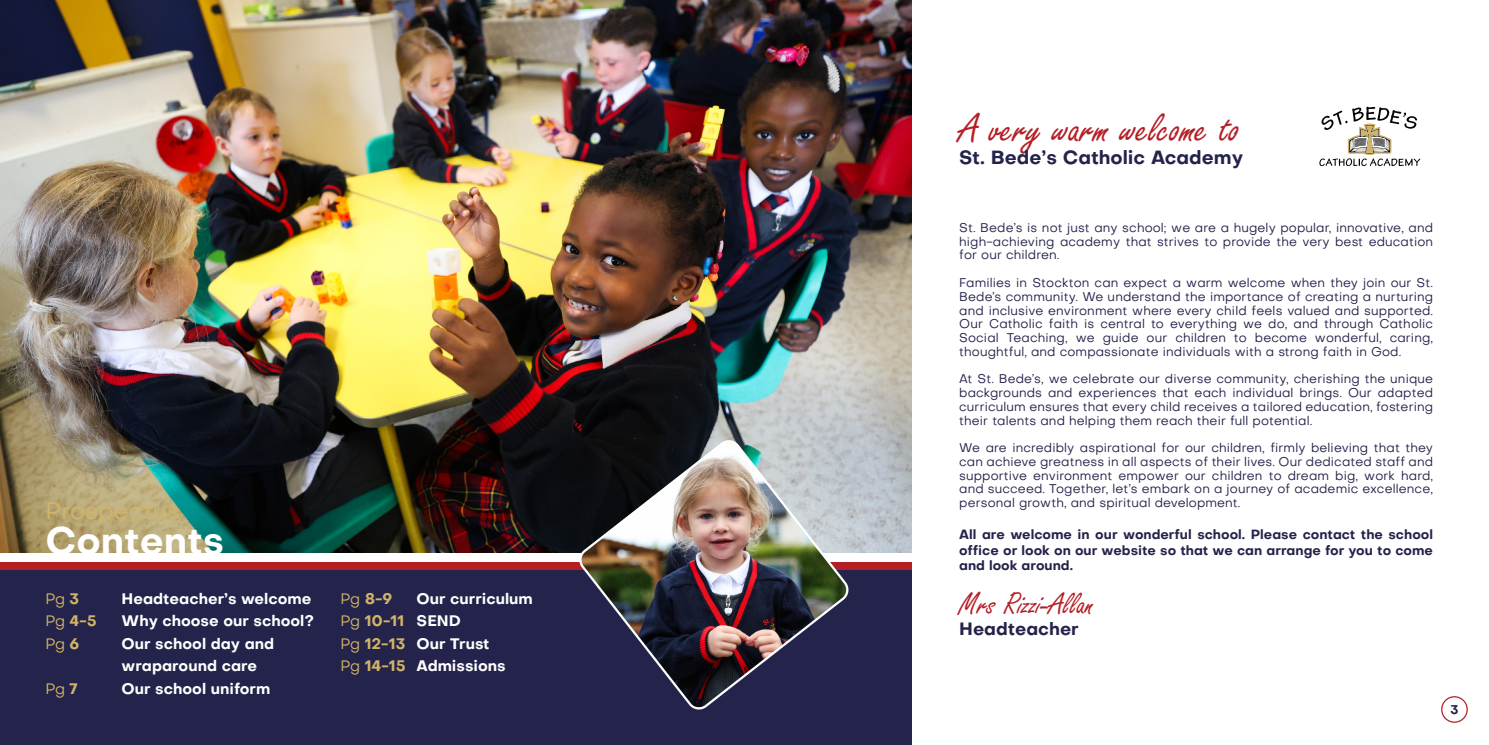
<style>
.page{position:relative;width:1489px;height:745px;background:#fff}
.page>*{position:absolute;margin:0;border:0;box-sizing:border-box;transform-origin:0 0}
.t1{font:43.75px "Freestyle Script";color:#b41f26}
.t2{font:700 37.5px "Objectivity";color:#fff}
.t3{font:32.5px "Freestyle Script";color:#b41f26}
.t4{font:23.75px "Objectivity";color:#d2b467}
.t5{font:700 18.75px "Objectivity";color:#23234b}
.t6{font:700 17.5px "Objectivity";color:#23234b}
.t7{font:700 15px/22.5px "Objectivity";color:#fff}
.t8{font:700 15px "Objectivity";color:#d2b467}
.t9{font:15px "Objectivity";color:#d2b467}
.t10{font:700 13.12px/15.8px "Objectivity";color:#23234b;text-align:justify}
.t11{font:12.5px/13.8px "Objectivity";letter-spacing:.01em;color:#23234b;text-align:justify}
.t12{font:700 12.5px "Objectivity";color:#23234b}
.s1{font-weight:700}
.s2{font-weight:400}
.s3{font-weight:400;color:#d2b467}
.s4{color:#d2b467}
</style>
<div class="page">
<img style="left:0;top:0;width:911px;height:553px">
<div style="left:0;top:553px;width:911px;height:191px;background:#23234b"></div>
<svg style="left:0;top:561px;width:911px;height:7px;background:#be3f45"></svg>
<div style="left:0;top:553px;width:927px;height:8px;background:#fff"></div>
<svg style="left:1319px;top:107px;width:100px;height:60px"></svg>
<img style="left:576px;top:439px;width:275px;height:271px">
<div style="left:1440px;top:695px;width:27px;height:27px;border:1px solid #b41f26;border-radius:50%"></div>
<h3 class="t4" style="left:45px;top:494px;width:136px">Prospectus</h3>
<h2 class="t2" style="left:45px;top:513px;width:180px">Contents</h2>
<p class="t9" style="left:45px;top:588px;width:36px">Pg <span class="s1">3</span></p>
<p class="t7" style="left:122px;top:586px;width:191px">Headteacher’s welcome</p>
<p class="t8" style="left:45px;top:609px;width:53px"><span class="s2">Pg</span> 4-5</p>
<p class="t7" style="left:122px;top:609px;width:194px">Why choose our school?</p>
<p class="t9" style="left:45px;top:633px;width:36px">Pg <span class="s1">6</span></p>
<p class="t7" style="left:122px;top:631px;width:154px">Our school day and wraparound care</p>
<p class="t9" style="left:45px;top:678px;width:34px">Pg <span class="s1">7</span></p>
<p class="t7" style="left:122px;top:676px;width:150px">Our school uniform</p>
<p class="t7" style="left:340px;top:586px;width:194px;text-indent:76px">Our curriculum<br><span class="s3">Pg</span> <span class="s4">10-11</span> SEND<br><span class="s3">Pg</span> <span class="s4">12-13</span> Our Trust<br><span class="s3">Pg</span> <span class="s4">14-15</span> Admissions</p>
<p class="t8" style="left:340px;top:587px;width:54px"><span class="s2">Pg</span> 8-9</p>
<h1 class="t1" style="left:959px;top:104px;width:282px">A very warm welcome to</h1>
<h3 class="t5" style="left:959px;top:144px;width:285px">St. Bede’s Catholic Academy</h3>
<p class="t11" style="left:959px;top:220px;width:475px">St. Bede’s is not just any school; we are a hugely popular, innovative, and high-achieving academy that strives to provide the very best education for our children.</p>
<p class="t11" style="left:959px;top:275px;width:475px">Families in Stockton can expect a warm welcome when they join our St.<br>Bede’s community. We understand the importance of creating a nurturing and inclusive environment where every child feels valued and supported.<br>Our Catholic faith is central to everything we do, and through Catholic Social Teaching, we guide our children to become wonderful, caring, thoughtful, and compassionate individuals with a strong faith in God.</p>
<p class="t11" style="left:959px;top:371px;width:475px">At St. Bede’s, we celebrate our diverse community, cherishing the unique backgrounds and experiences that each individual brings. Our adapted curriculum ensures that every child receives a tailored education, fostering their talents and helping them reach their full potential.</p>
<p class="t11" style="left:959px;top:440px;width:475px">We are incredibly aspirational for our children, firmly believing that they can achieve greatness in all aspects of their lives. Our dedicated staff and supportive environment empower our children to dream big, work hard, and succeed. Together, let’s embark on a journey of academic excellence, personal growth, and spiritual development.</p>
<p class="t10" style="left:959px;top:525px;width:475px">All are welcome in our wonderful school. Please contact the school office or look on our website so that we can arrange for you to come and look around.</p>
<h3 class="t3" style="left:959px;top:586px;width:137px">Mrs Rizzi-Allan</h3>
<h3 class="t6" style="left:959px;top:616px;width:121px">Headteacher</h3>
<p class="t12" style="left:1450px;top:699px;width:10px">3</p>
</div>
